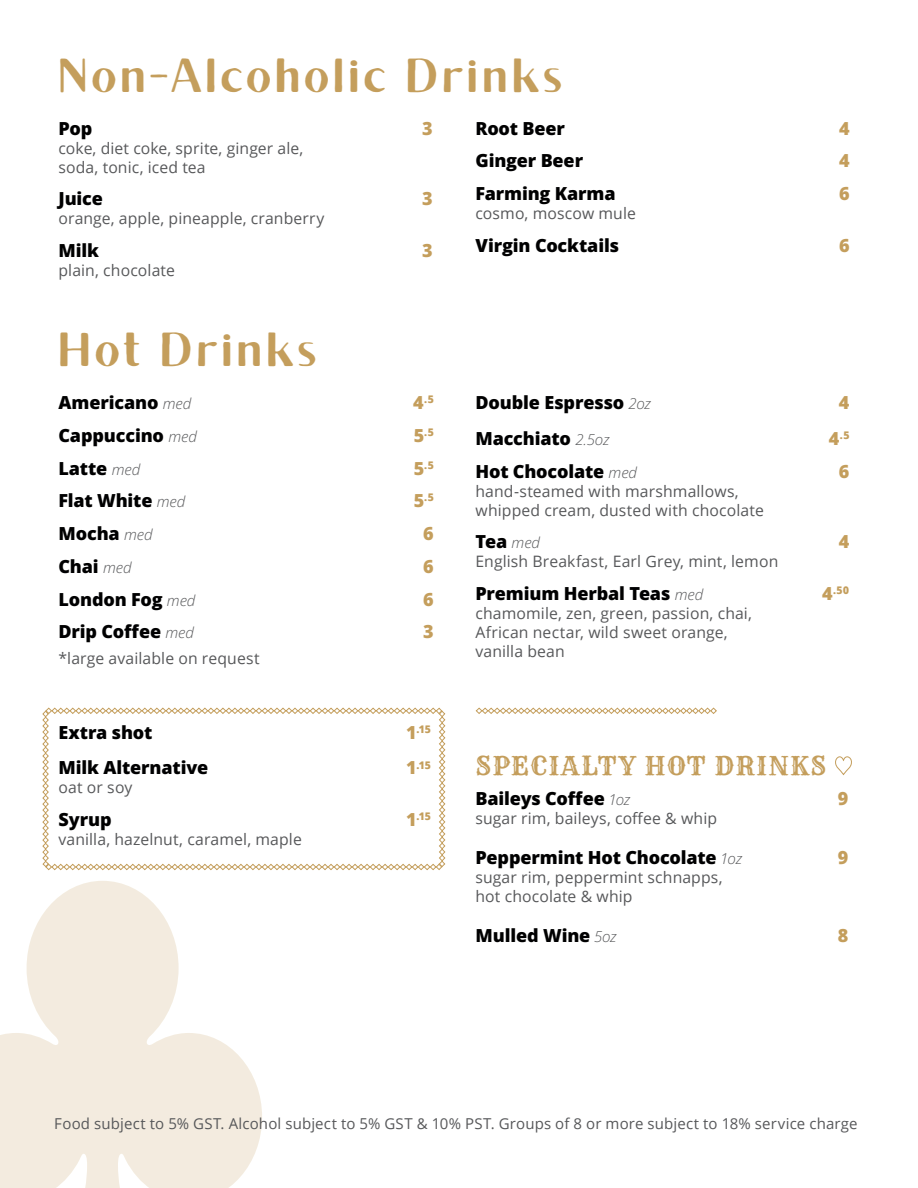
<style>
.page{position:relative;width:918px;height:1188px;background:#fff}
.page>*{position:absolute;margin:0;border:0;box-sizing:border-box;transform-origin:0 0}
.t1{font:48px "Brixton Sans TC";letter-spacing:.095em;color:#c49e5c}
.t2{font:25.5px "Rye";letter-spacing:.05em;color:#c49e5c}
.t3{font:800 18px "Open Sans";letter-spacing:-.01em;color:#000001}
.t4{font:800 18px "Open Sans";color:#c49e5c}
.t5{font:15.75px/18.9px "Open Sans";letter-spacing:.01em;color:#57585a}
.t6{font:15px "Open Sans";letter-spacing:.01em;color:#57585a}
.t7{font:800 10.5px "Open Sans";letter-spacing:.01em;color:#c49e5c}
.s1{font-weight:400;font-style:italic;font-size:15px;color:#57585a}
.s2{font-size:18px}
</style>
<div class="page">
<svg style="left:0;top:881px;width:262px;height:307px;fill:#f3ebdf"></svg>
<svg style="left:476px;top:707px;width:241px;height:7px"></svg>
<svg style="left:42px;top:707px;width:403px;height:163px"></svg>
<svg style="left:835px;top:756px;width:17px;height:20px"></svg>
<h1 class="t1" style="left:58px;top:48px;width:506px">Non-Alcoholic Drinks</h1>
<p class="t3" style="left:58px;top:115px;width:35px">Pop</p>
<p class="t5" style="left:58px;top:138px;width:246px">coke, diet coke, sprite, ginger ale, soda, tonic, iced tea</p>
<p class="t4" style="left:422px;top:115px;width:12px">3</p>
<p class="t3" style="left:476px;top:115px;width:91px">Root Beer</p>
<p class="t4" style="left:839px;top:115px;width:12px">4</p>
<p class="t3" style="left:476px;top:147px;width:109px">Ginger Beer</p>
<p class="t4" style="left:839px;top:147px;width:12px">4</p>
<p class="t3" style="left:476px;top:180px;width:142px">Farming Karma</p>
<p class="t5" style="left:476px;top:204px;width:162px">cosmo, moscow mule</p>
<p class="t4" style="left:839px;top:180px;width:12px">6</p>
<p class="t3" style="left:59px;top:185px;width:46px">Juice</p>
<p class="t5" style="left:58px;top:209px;width:268px">orange, apple, pineapple, cranberry</p>
<p class="t4" style="left:422px;top:185px;width:12px">3</p>
<p class="t3" style="left:59px;top:237px;width:42px">Milk</p>
<p class="t5" style="left:58px;top:260px;width:118px">plain, chocolate</p>
<h1 class="t1" style="left:58px;top:322px;width:260px">Hot Drinks</h1>
<p class="t4" style="left:422px;top:237px;width:12px">3</p>
<p class="t3" style="left:59px;top:389px;width:134px">Americano <span class="s1">med</span></p>
<p class="t7" style="left:413px;top:391px;width:22px"><span class="s2">4</span>.5</p>
<p class="t3" style="left:58px;top:422px;width:140px">Cappuccino <span class="s1">med</span></p>
<p class="t7" style="left:414px;top:424px;width:22px"><span class="s2">5</span>.5</p>
<p class="t3" style="left:58px;top:454px;width:83px">Latte <span class="s1">med</span></p>
<p class="t7" style="left:414px;top:457px;width:22px"><span class="s2">5</span>.5</p>
<p class="t3" style="left:58px;top:487px;width:128px">Flat White <span class="s1">med</span></p>
<p class="t7" style="left:414px;top:490px;width:22px"><span class="s2">5</span>.5</p>
<p class="t3" style="left:58px;top:520px;width:96px">Mocha <span class="s1">med</span></p>
<p class="t4" style="left:423px;top:520px;width:12px">6</p>
<p class="t3" style="left:58px;top:553px;width:75px">Chai <span class="s1">med</span></p>
<p class="t4" style="left:423px;top:553px;width:12px">6</p>
<p class="t3" style="left:58px;top:585px;width:139px">London Fog <span class="s1">med</span></p>
<p class="t4" style="left:423px;top:585px;width:12px">6</p>
<p class="t3" style="left:58px;top:618px;width:137px">Drip Coffee <span class="s1">med</span></p>
<p class="t4" style="left:423px;top:618px;width:12px">3</p>
<p class="t5" style="left:58px;top:648px;width:203px">*large available on request</p>
<p class="t3" style="left:58px;top:718px;width:95px">Extra shot</p>
<p class="t7" style="left:406px;top:721px;width:26px"><span class="s2">1</span>.15</p>
<p class="t3" style="left:58px;top:754px;width:151px">Milk Alternative</p>
<p class="t5" style="left:58px;top:778px;width:76px">oat or soy</p>
<p class="t7" style="left:406px;top:757px;width:26px"><span class="s2">1</span>.15</p>
<p class="t3" style="left:58px;top:806px;width:55px">Syrup</p>
<p class="t5" style="left:58px;top:829px;width:245px">vanilla, hazelnut, caramel, maple</p>
<p class="t7" style="left:406px;top:808px;width:26px"><span class="s2">1</span>.15</p>
<p class="t3" style="left:476px;top:232px;width:145px">Virgin Cocktails</p>
<p class="t4" style="left:839px;top:232px;width:12px">6</p>
<p class="t3" style="left:476px;top:389px;width:177px">Double Espresso <span class="s1">2oz</span></p>
<p class="t4" style="left:839px;top:389px;width:12px">4</p>
<p class="t3" style="left:475px;top:425px;width:136px">Macchiato <span class="s1">2.5oz</span></p>
<p class="t7" style="left:829px;top:427px;width:22px"><span class="s2">4</span>.5</p>
<p class="t3" style="left:476px;top:458px;width:163px">Hot Chocolate <span class="s1">med</span></p>
<p class="t5" style="left:475px;top:481px;width:290px">hand-steamed with marshmallows, whipped cream, dusted with chocolate</p>
<p class="t4" style="left:839px;top:458px;width:12px">6</p>
<p class="t3" style="left:475px;top:528px;width:66px">Tea <span class="s1">med</span></p>
<p class="t5" style="left:476px;top:552px;width:304px">English Breakfast, Earl Grey, mint, lemon</p>
<p class="t3" style="left:475px;top:580px;width:229px">Premium Herbal Teas <span class="s1">med</span></p>
<p class="t5" style="left:476px;top:603px;width:278px">chamomile, zen, green, passion, chai,<br>African nectar, wild sweet orange, vanilla bean</p>
<p class="t4" style="left:839px;top:528px;width:12px">4</p>
<p class="t7" style="left:822px;top:582px;width:29px"><span class="s2">4</span>.50</p>
<h2 class="t2" style="left:476px;top:750px;width:352px">SPECIALTY HOT DRINKS</h2>
<p class="t3" style="left:475px;top:785px;width:157px">Baileys Coffee <span class="s1">1oz</span></p>
<p class="t5" style="left:476px;top:808px;width:243px">sugar rim, baileys, coffee &amp; whip</p>
<p class="t3" style="left:475px;top:844px;width:268px">Peppermint Hot Chocolate <span class="s1">1oz</span></p>
<p class="t5" style="left:476px;top:868px;width:249px">sugar rim, peppermint schnapps, hot chocolate &amp; whip</p>
<p class="t4" style="left:838px;top:785px;width:12px">9</p>
<p class="t4" style="left:838px;top:844px;width:12px">9</p>
<p class="t3" style="left:475px;top:922px;width:143px">Mulled Wine <span class="s1">5oz</span></p>
<p class="t4" style="left:838px;top:922px;width:12px">8</p>
<p class="t6" style="left:54px;top:1113px;width:805px">Food subject to 5% GST. Alcohol subject to 5% GST &amp; 10% PST. Groups of 8 or more subject to 18% service charge</p>
</div>
